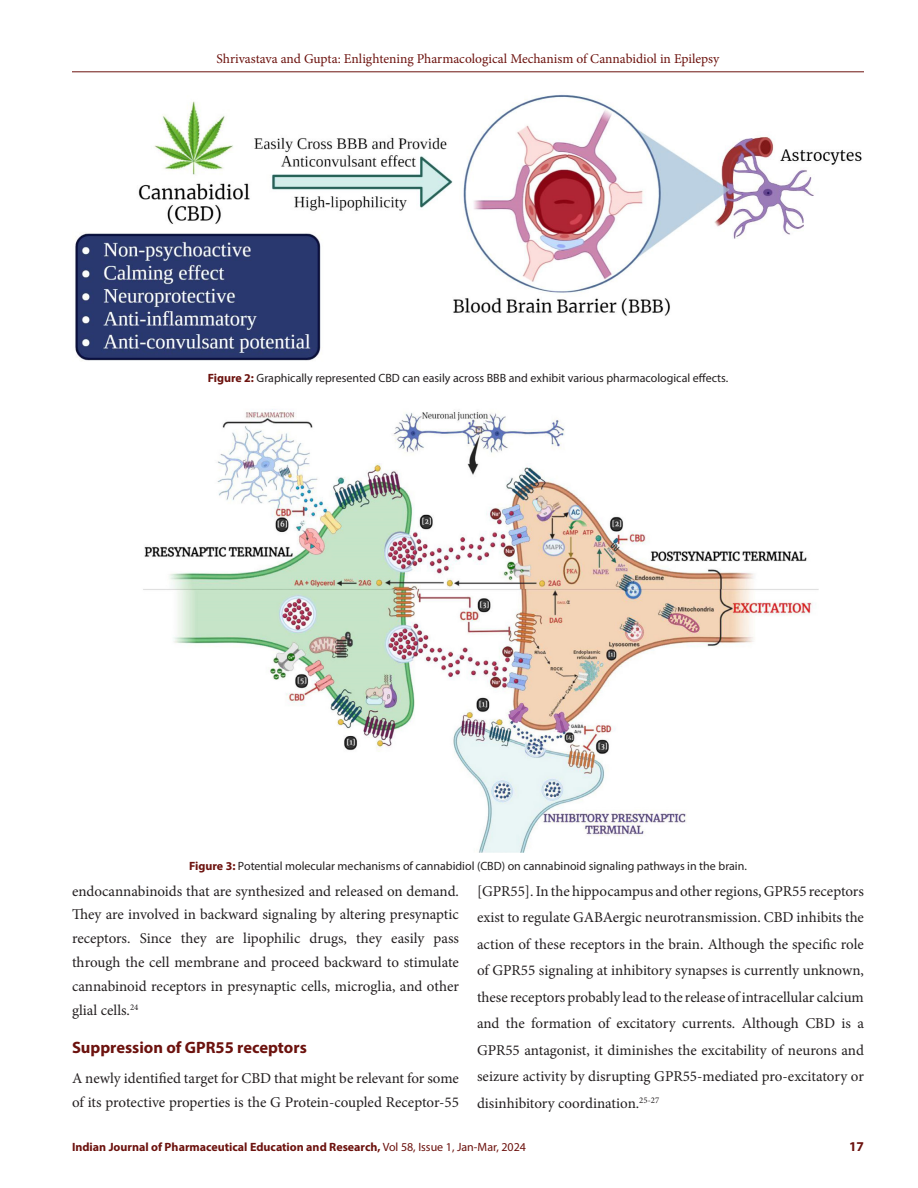
<style>
.page{position:relative;width:918px;height:1188px;background:#fff}
.page>*{position:absolute;margin:0;border:0;box-sizing:border-box;transform-origin:0 0}
.Heading_2{font:700 16.5px "Myriad Pro";color:#6c120e}
.Body_text__FO{font:15px/26.5px "Minion Pro";color:#231f20;text-align:justify}
.t1{font:13.5px "Minion Pro";color:#6c120e}
.t2{font:700 13.5px "Myriad Pro";color:#6c120e}
.FIG_Caption{font:12px "Myriad Pro";color:#231f20}
.t3{font:700 12px "Myriad Pro";color:#6c120e}
.s1{font-weight:700;color:#6c120e}
.s2{font-weight:400}
</style>
<div class="page">
<hr style="left:72px;top:72px;width:792px;height:1px;background:#6c120e">
<img style="left:75px;top:94px;width:787px;height:267px">
<img style="left:143px;top:409px;width:676px;height:443px">
<p class="t1" style="left:217px;top:50px;width:504px">Shrivastava and Gupta: Enlightening Pharmacological Mechanism of Cannabidiol in Epilepsy</p>
<p class="FIG_Caption" style="left:208px;top:370px;width:522px"><span class="s1">Figure 2:</span> Graphically represented CBD can easily across BBB and exhibit various pharmacological effects.</p>
<p class="FIG_Caption" style="left:189px;top:858px;width:559px"><span class="s1">Figure 3:</span> Potential molecular mechanisms of cannabidiol (CBD) on cannabinoid signaling pathways in the brain.</p>
<p class="Body_text__FO" style="left:72px;top:879px;width:389px;line-height:23.9px">endocannabinoids that are synthesized and released on demand.<br>They are involved in backward signaling by altering presynaptic receptors. Since they are lipophilic drugs, they easily pass through the cell membrane and proceed backward to stimulate cannabinoid receptors in presynaptic cells, microglia, and other glial cells.<sup>24</sup></p>
<p class="Heading_2" style="left:72px;top:1037px;width:236px">Suppression of GPR55 receptors</p>
<p class="Body_text__FO" style="left:72px;top:1067px;width:389px;line-height:23.9px">A newly identified target for CBD that might be relevant for some of its protective properties is the G Protein-coupled Receptor-55</p>
<p class="Body_text__FO" style="left:477px;top:878px;width:389px">[GPR55]. In the hippocampus and other regions, GPR55 receptors exist to regulate GABAergic neurotransmission. CBD inhibits the action of these receptors in the brain. Although the specific role of GPR55 signaling at inhibitory synapses is currently unknown, these receptors probably lead to the release of intracellular calcium and the formation of excitatory currents. Although CBD is a GPR55 antagonist, it diminishes the excitability of neurons and seizure activity by disrupting GPR55-mediated pro-excitatory or disinhibitory coordination.<sup>25-27</sup></p>
<p class="t3" style="left:72px;top:1139px;width:456px">Indian Journal of Pharmaceutical Education and Research, <span class="s2">Vol 58, Issue 1, Jan-Mar, 2024</span></p>
<p class="t2" style="left:849px;top:1137px;width:16px">17</p>
</div>
